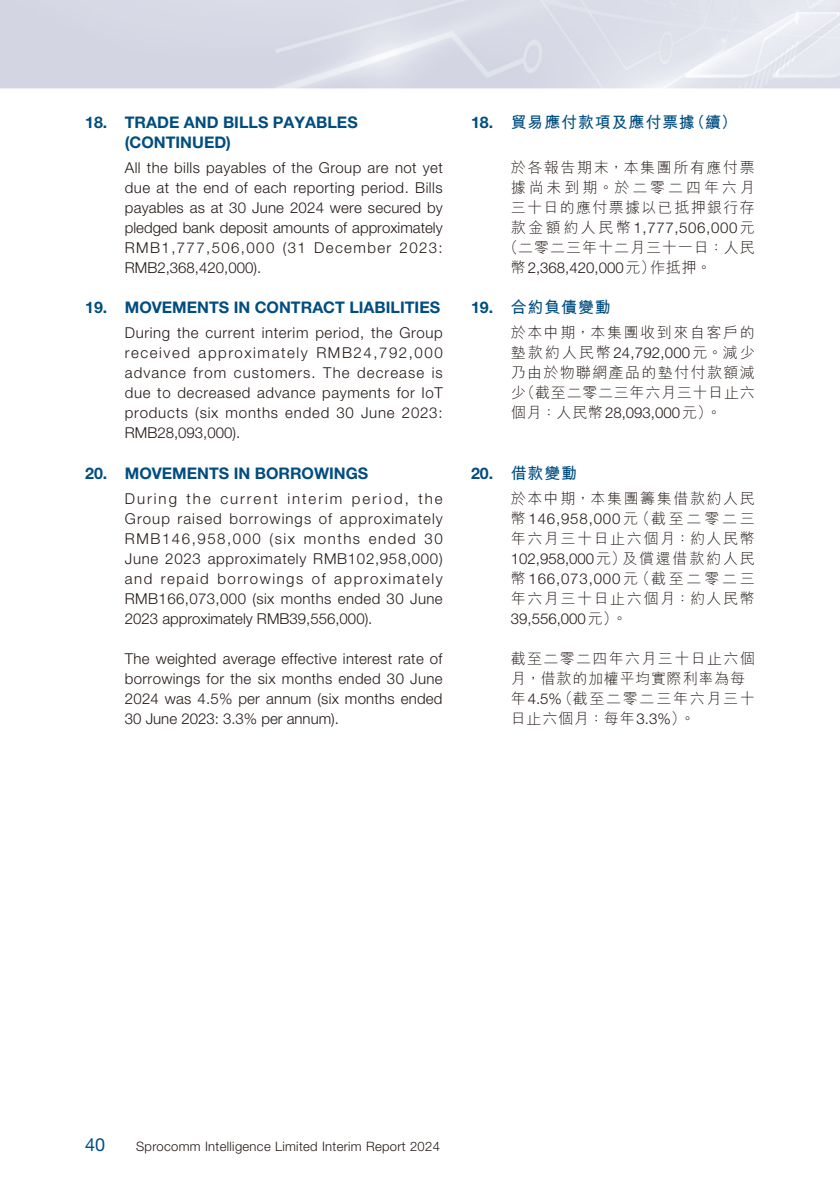
<style>
.page{position:relative;width:840px;height:1191px;background:#fff}
.page>*{position:absolute;margin:0;border:0;box-sizing:border-box;transform-origin:0 0}
.t1{font:18px "Helvetica Neue LT Std";color:#004d80}
.t2{font:700 16px/20px "Helvetica Neue LT Std";color:#004d80}
.t3{font:700 16px "M Hei HK";letter-spacing:.05em;color:#004d80}
.t4{font:300 15px/20px "Helvetica Neue LT Std";letter-spacing:.015em;color:#231916;text-align:justify}
.t5{font:300 15px/20px "M Hei HK";letter-spacing:.09em;color:#231916;text-align:justify}
.t6{font:300 15px "Helvetica Neue LT Std";letter-spacing:.045em;color:#231916}
.t7{font:300 15px "Helvetica Neue LT Std";letter-spacing:.055em;color:#231916}
.t8{font:300 15px "M Hei HK";letter-spacing:.065em;color:#231916}
.t9{font:300 13px "Helvetica Neue LT Std";letter-spacing:.025em;color:#231916}
.s1{font-family:"Helvetica Neue LT Std"}
.s2{font-family:"M Hei HK"}
</style>
<div class="page">
<p class="t2" style="left:125px;top:112px;width:234px;text-indent:-40px">18. TRADE AND BILLS PAYABLES (CONTINUED)</p>
<p class="t4" style="left:125px;top:157px;width:319px">All the bills payables of the Group are not yet due at the end of each reporting period. Bills payables as at 30 June 2024 were secured by pledged bank deposit amounts of approximately RMB1,777,506,000 (31 December 2023:<br>RMB2,368,420,000).</p>
<p class="t2" style="left:85px;top:297px;width:356px">19. MOVEMENTS IN CONTRACT LIABILITIES</p>
<p class="t4" style="left:125px;top:322px;width:319px">During the current interim period, the Group received approximately RMB24,792,000 advance from customers. The decrease is due to decreased advance payments for IoT products (six months ended 30 June 2023:<br>RMB28,093,000).</p>
<p class="t2" style="left:85px;top:463px;width:284px">20. MOVEMENTS IN BORROWINGS</p>
<p class="t4" style="left:125px;top:488px;width:319px">During the current interim period, the Group raised borrowings of approximately RMB146,958,000 (six months ended 30<br>June 2023 approximately RMB102,958,000) and repaid borrowings of approximately RMB166,073,000 (six months ended 30 June 2023 approximately RMB39,556,000).</p>
<p class="t4" style="left:125px;top:648px;width:319px">The weighted average effective interest rate of borrowings for the six months ended 30 June 2024 was 4.5% per annum (six months ended 30 June 2023: 3.3% per annum).</p>
<p class="t3" style="left:471px;top:110px;width:267px"><span class="s1">18.</span> 貿易應付款項及應付票據（續）</p>
<p class="t5" style="left:510px;top:157px;width:245px">於各報告期末，本集團所有應付票據尚未到期。於二零二四年六月三十日的應付票據以已抵押銀行存</p>
<p class="t6" style="left:510px;top:218px;width:245px"><span class="s2">款金額約人民幣</span> 1,777,506,000<span class="s2">元</span></p>
<p class="t8" style="left:503px;top:239px;width:253px">（二零二三年十二月三十一日：人民</p>
<p class="t4" style="left:510px;top:257px;width:202px"><span class="s2">幣</span>2,368,420,000<span class="s2">元）作抵押。</span></p>
<p class="t3" style="left:471px;top:296px;width:141px"><span class="s1">19.</span> 合約負債變動</p>
<p class="t5" style="left:510px;top:322px;width:245px">於本中期，本集團收到來自客戶的墊款約人民幣<span class="s1">24,792,000</span>元。減少乃由於物聯網產品的墊付付款額減少（截至二零二三年六月三十日止六</p>
<p class="t4" style="left:510px;top:402px;width:212px"><span class="s2">個月：人民幣</span>28,093,000<span class="s2">元）。</span></p>
<p class="t3" style="left:471px;top:462px;width:108px"><span class="s1">20.</span> 借款變動</p>
<p class="t5" style="left:510px;top:488px;width:245px">於本中期，本集團籌集借款約人民</p>
<p class="t7" style="left:510px;top:509px;width:245px"><span class="s2">幣</span> 146,958,000 <span class="s2">元（截至二零二三</span></p>
<p class="t5" style="left:510px;top:528px;width:245px">年六月三十日止六個月：約人民幣</p>
<p class="t4" style="left:510px;top:548px;width:245px">102,958,000<span class="s2">元）及償還借款約人民幣</span> 166,073,000 <span class="s2">元（截至二零二三</span></p>
<p class="t5" style="left:510px;top:588px;width:245px">年六月三十日止六個月：約人民幣</p>
<p class="t4" style="left:510px;top:608px;width:118px">39,556,000<span class="s2">元）。</span></p>
<p class="t5" style="left:510px;top:648px;width:245px;text-align:left">截至二零二四年六月三十日止六個月，借款的加權平均實際利率為每年<span class="s1">4.5%</span>（截至二零二三年六月三十日止六個月：每年<span class="s1">3.3%</span>）。</p>
<p class="t1" style="left:85px;top:1134px;width:22px">40</p>
<p class="t9" style="left:136px;top:1138px;width:305px">Sprocomm Intelligence Limited Interim Report 2024</p>
</div>
